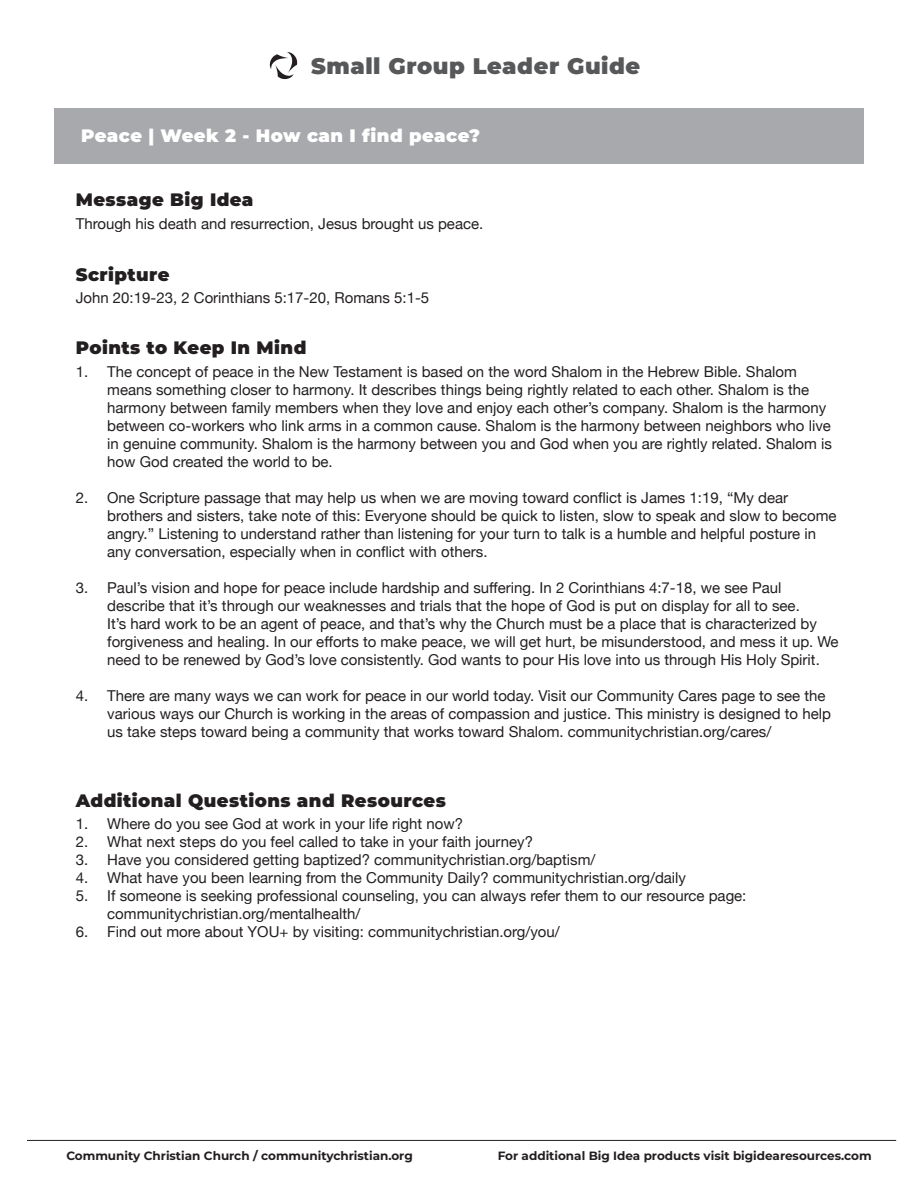
<style>
.page{position:relative;width:918px;height:1188px;background:#fff}
.page>*{position:absolute;margin:0;border:0;box-sizing:border-box;transform-origin:0 0}
.t1{font:900 22.5px "Montserrat";letter-spacing:.025em;color:#57585a}
.Title_medium{font:900 18px "Montserrat";letter-spacing:.025em;color:#231f20}
.Title_medium-2{font:900 18px "Montserrat";letter-spacing:.025em;color:#fff}
.Questions{font:15px/18px "Helvetica Neue";color:#231f20}
.t2{font:700 12px "Montserrat";color:#231f20}
</style>
<div class="page">
<hr style="left:27px;top:1140px;width:869px;height:1px;background:#231f20">
<div style="left:54px;top:108px;width:810px;height:55px;background:#a8a9ad"></div>
<svg style="left:269px;top:52px;width:29px;height:28px"></svg>
<h1 class="t1" style="left:311px;top:51px;width:331px">Small Group Leader Guide</h1>
<p class="Title_medium-2" style="left:81px;top:124px;width:400px">Peace | Week 2 - How can I find peace?</p>
<p class="Title_medium" style="left:76px;top:188px;width:179px">Message Big Idea</p>
<p class="Questions" style="left:76px;top:215px;width:409px">Through his death and resurrection, Jesus brought us peace.</p>
<p class="Title_medium" style="left:76px;top:263px;width:95px">Scripture</p>
<p class="Questions" style="left:76px;top:290px;width:355px">John 20:19-23, 2 Corinthians 5:17-20, Romans 5:1-5</p>
<p class="Title_medium" style="left:76px;top:336px;width:232px">Points to Keep In Mind</p>
<p class="Questions" style="left:107px;top:363px;width:726px;text-indent:-31px">1. The concept of peace in the New Testament is based on the word Shalom in the Hebrew Bible. Shalom means something closer to harmony. It describes things being rightly related to each other. Shalom is the harmony between family members when they love and enjoy each other’s company. Shalom is the harmony between co-workers who link arms in a common cause. Shalom is the harmony between neighbors who live in genuine community. Shalom is the harmony between you and God when you are rightly related. Shalom is how God created the world to be.</p>
<p class="Questions" style="left:107px;top:489px;width:731px;text-indent:-31px">2. One Scripture passage that may help us when we are moving toward conflict is James 1:19, “My dear brothers and sisters, take note of this: Everyone should be quick to listen, slow to speak and slow to become angry.” Listening to understand rather than listening for your turn to talk is a humble and helpful posture in any conversation, especially when in conflict with others.</p>
<p class="Questions" style="left:107px;top:579px;width:733px;text-indent:-31px">3. Paul’s vision and hope for peace include hardship and suffering. In 2 Corinthians 4:7-18, we see Paul describe that it’s through our weaknesses and trials that the hope of God is put on display for all to see.<br>It’s hard work to be an agent of peace, and that’s why the Church must be a place that is characterized by forgiveness and healing. In our efforts to make peace, we will get hurt, be misunderstood, and mess it up. We need to be renewed by God’s love consistently. God wants to pour His love into us through His Holy Spirit.</p>
<p class="Questions" style="left:107px;top:687px;width:725px;text-indent:-31px">4. There are many ways we can work for peace in our world today. Visit our Community Cares page to see the various ways our Church is working in the areas of compassion and justice. This ministry is designed to help us take steps toward being a community that works toward Shalom. communitychristian.org/cares/</p>
<p class="Title_medium" style="left:76px;top:789px;width:372px">Additional Questions and Resources</p>
<p class="Questions" style="left:76px;top:816px;width:389px">1. Where do you see God at work in your life right now?</p>
<p class="Questions" style="left:76px;top:834px;width:459px">2. What next steps do you feel called to take in your faith journey?</p>
<p class="Questions" style="left:76px;top:852px;width:521px">3. Have you considered getting baptized? communitychristian.org/baptism/</p>
<p class="Questions" style="left:76px;top:870px;width:612px">4. What have you been learning from the Community Daily? communitychristian.org/daily</p>
<p class="Questions" style="left:107px;top:888px;width:641px;text-indent:-31px">5. If someone is seeking professional counseling, you can always refer them to our resource page: communitychristian.org/mentalhealth/</p>
<p class="Questions" style="left:76px;top:924px;width:486px">6. Find out more about YOU+ by visiting: communitychristian.org/you/</p>
<p class="t2" style="left:66px;top:1148px;width:348px">Community Christian Church / communitychristian.org</p>
<p class="t2" style="left:498px;top:1148px;width:375px">For additional Big Idea products visit bigidearesources.com</p>
</div>
